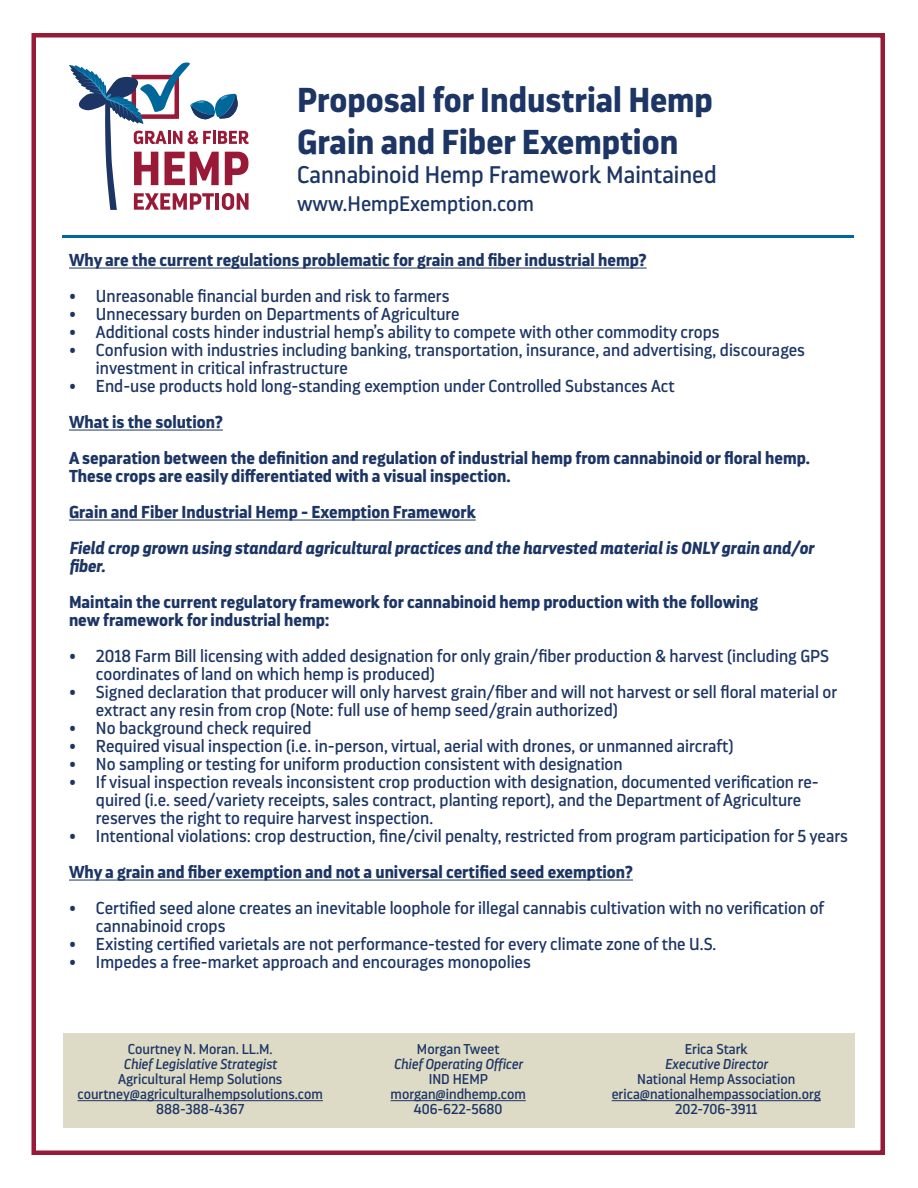
<style>
.page{position:relative;width:918px;height:1188px;background:#fff}
.page>*{position:absolute;margin:0;border:0;box-sizing:border-box;transform-origin:0 0}
.t1{font:700 34.5px/41.4px "Darwin Pro";color:#1c3564}
.t2{font:24px "Darwin Pro";color:#1c3564}
.t3{font:21px "Darwin Pro";color:#1c3564}
.t4{font:17.25px/18px "Darwin Pro";color:#1c3564}
.t5{font:700 17.25px/36px "Darwin Pro";color:#1c3564}
.t6{font:italic 700 17.25px/18px "Darwin Pro";color:#1c3564}
.t7{font:14.25px/15px "Darwin Pro";color:#1c3564;text-align:center}
.t8{font:italic 14.25px "Darwin Pro";color:#1c3564}
</style>
<div class="page">
<div style="left:32px;top:33px;width:853px;height:1122px;border:4px solid #991a36"></div>
<hr style="left:69px;top:268px;width:578px;height:1px;background:#1c3564">
<hr style="left:69px;top:430px;width:154px;height:1px;background:#1c3564">
<hr style="left:69px;top:520px;width:407px;height:1px;background:#1c3564">
<hr style="left:69px;top:880px;width:564px;height:1px;background:#1c3564">
<div style="left:63px;top:1034px;width:792px;height:94px;background:#dddac6"></div>
<hr style="left:78px;top:1100px;width:245px;height:1px;background:#1c3564">
<hr style="left:391px;top:1100px;width:135px;height:1px;background:#1c3564">
<hr style="left:612px;top:1100px;width:209px;height:1px;background:#1c3564">
<hr style="left:62px;top:236px;width:792px;height:2px;background:#00679b">
<svg style="left:69px;top:62px;width:180px;height:148px"></svg>
<h1 class="t1" style="left:297px;top:79px;width:418px">Proposal for Industrial Hemp<br>Grain and Fiber Exemption</h1>
<h2 class="t2" style="left:297px;top:158px;width:421px">Cannabinoid Hemp Framework Maintained</h2>
<p class="t3" style="left:297px;top:190px;width:238px">www.HempExemption.com</p>
<p class="t5" style="left:69px;top:242px;width:579px">Why are the current regulations problematic for grain and fiber industrial hemp?</p>
<p class="t4" style="left:69px;top:287px;width:382px">• Unreasonable financial burden and risk to farmers</p>
<p class="t4" style="left:69px;top:305px;width:392px">• Unnecessary burden on Departments of Agriculture</p>
<p class="t4" style="left:69px;top:323px;width:652px">• Additional costs hinder industrial hemp’s ability to compete with other commodity crops</p>
<p class="t4" style="left:96px;top:341px;width:711px;text-indent:-27px">• Confusion with industries including banking, transportation, insurance, and advertising, discourages investment in critical infrastructure</p>
<p class="t4" style="left:69px;top:377px;width:607px">• End-use products hold long-standing exemption under Controlled Substances Act</p>
<p class="t5" style="left:69px;top:404px;width:743px">What is the solution?<br>A separation between the definition and regulation of industrial hemp from cannabinoid or floral hemp.</p>
<p class="t5" style="left:69px;top:458px;width:443px">These crops are easily differentiated with a visual inspection.<br>Grain and Fiber Industrial Hemp - Exemption Framework</p>
<p class="t6" style="left:69px;top:539px;width:747px">Field crop grown using standard agricultural practices and the harvested material is ONLY grain and/or fiber.</p>
<p class="t5" style="left:69px;top:593px;width:691px;line-height:18px">Maintain the current regulatory framework for cannabinoid hemp production with the following new framework for industrial hemp:</p>
<p class="t4" style="left:96px;top:647px;width:735px;text-indent:-27px">• 2018 Farm Bill licensing with added designation for only grain/fiber production &amp; harvest (including GPS coordinates of land on which hemp is produced)</p>
<p class="t4" style="left:96px;top:683px;width:743px;text-indent:-27px">• Signed declaration that producer will only harvest grain/fiber and will not harvest or sell floral material or extract any resin from crop (Note: full use of hemp seed/grain authorized)</p>
<p class="t4" style="left:69px;top:719px;width:244px">• No background check required</p>
<p class="t4" style="left:69px;top:737px;width:666px">• Required visual inspection (i.e. in-person, virtual, aerial with drones, or unmanned aircraft)</p>
<p class="t4" style="left:69px;top:755px;width:555px">• No sampling or testing for uniform production consistent with designation</p>
<p class="t4" style="left:96px;top:773px;width:724px;text-indent:-27px">• If visual inspection reveals inconsistent crop production with designation, documented verification re&shy;quired (i.e. seed/variety receipts, sales contract, planting report), and the Department of Agriculture reserves the right to require harvest inspection.</p>
<p class="t4" style="left:69px;top:827px;width:781px">• Intentional violations: crop destruction, fine/civil penalty, restricted from program participation for 5 years</p>
<p class="t5" style="left:69px;top:854px;width:566px">Why a grain and fiber exemption and not a universal certified seed exemption?</p>
<p class="t4" style="left:96px;top:899px;width:730px;text-indent:-27px">• Certified seed alone creates an inevitable loophole for illegal cannabis cultivation with no verification of cannabinoid crops</p>
<p class="t4" style="left:69px;top:935px;width:649px">• Existing certified varietals are not performance-tested for every climate zone of the U.S.</p>
<p class="t4" style="left:69px;top:953px;width:463px">• Impedes a free-market approach and encourages monopolies</p>
<p class="t7" style="left:128px;top:1041px;width:146px">Courtney N. Moran. LL.M.</p>
<p class="t8" style="left:124px;top:1055px;width:155px">Chief Legislative Strategist</p>
<p class="t7" style="left:78px;top:1071px;width:247px">Agricultural Hemp Solutions courtney@agriculturalhempsolutions.com<br>888-388-4367</p>
<p class="t7" style="left:417px;top:1041px;width:84px">Morgan Tweet</p>
<p class="t8" style="left:394px;top:1055px;width:131px">Chief Operating Officer</p>
<p class="t7" style="left:391px;top:1071px;width:137px">IND HEMP morgan@indhemp.com<br>406-622-5680</p>
<p class="t7" style="left:685px;top:1041px;width:65px">Erica Stark</p>
<p class="t8" style="left:665px;top:1055px;width:104px">Executive Director</p>
<p class="t7" style="left:612px;top:1071px;width:211px">National Hemp Association erica@nationalhempassociation.org<br>202-706-3911</p>
</div>
